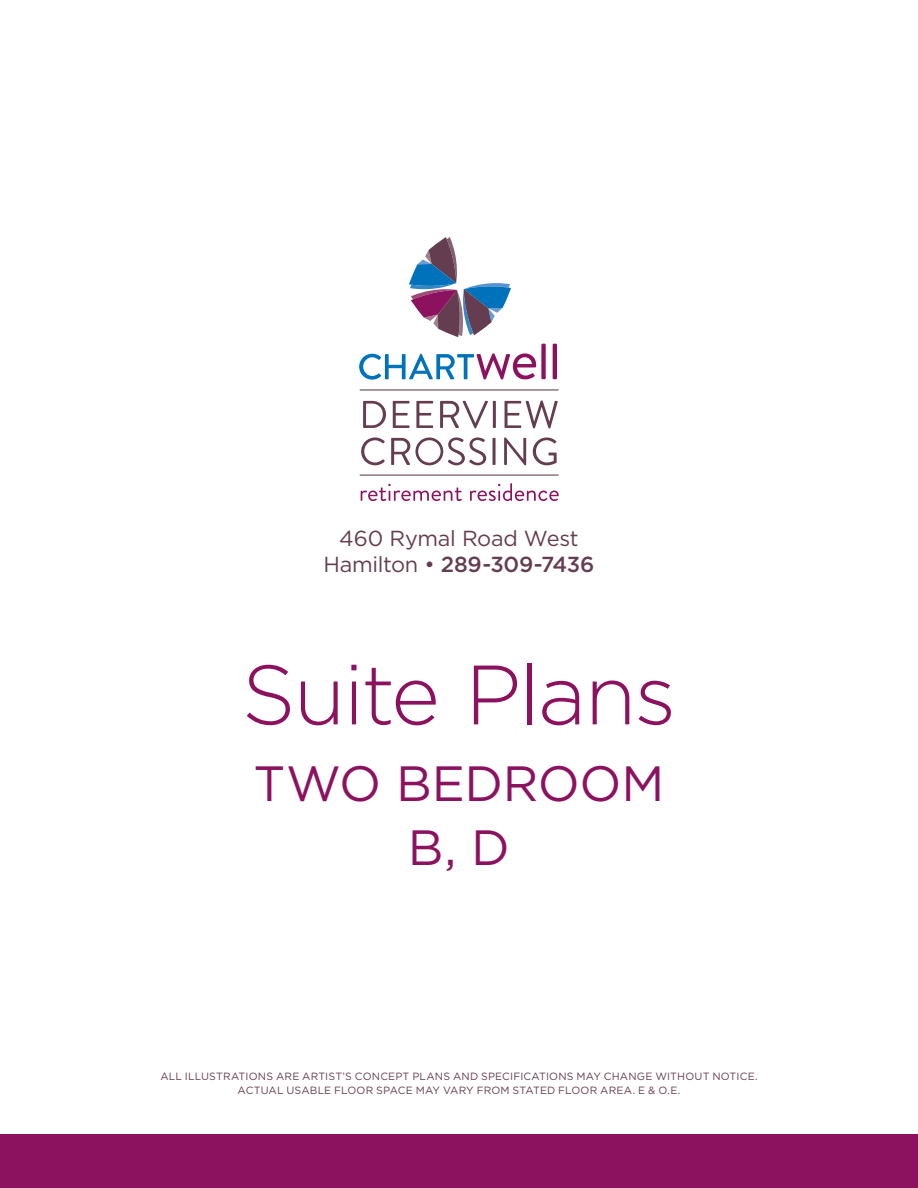
<style>
.page{position:relative;width:918px;height:1188px;background:#fff}
.page>*{position:absolute;margin:0;border:0;box-sizing:border-box;transform-origin:0 0}
.t1{font:300 84px "Gotham HTF";letter-spacing:-.025em;color:#8c1260}
.t2{font:49.5px/64.5px "Gotham HTF";letter-spacing:-.005em;color:#8c1260;text-align:center}
.t3{font:21.75px/25.5px "Gotham HTF";letter-spacing:-.01em;color:#653d51;text-align:center}
.t4{font:10.5px/13.5px "Gotham HTF";letter-spacing:.015em;color:#653d51;text-align:center}
.s1{font-weight:500}
</style>
<div class="page">
<div style="left:0;top:1134px;width:918px;height:54px;background:#8c1260"></div>
<svg style="left:359px;top:353px;width:177px;height:27px"></svg>
<div style="left:541px;top:344px;width:5px;height:35px;background:#8c1260"></div>
<hr style="left:553px;top:344px;width:4px;height:35px;background:#8c1260">
<svg style="left:409px;top:237px;width:102px;height:100px"></svg>
<svg style="left:361px;top:483px;width:198px;height:18px"></svg>
<svg style="left:361px;top:437px;width:196px;height:28px"></svg>
<svg style="left:363px;top:401px;width:195px;height:27px"></svg>
<svg style="left:360px;top:389px;width:199px;height:2px"></svg>
<svg style="left:360px;top:475px;width:199px;height:1px"></svg>
<h3 class="t3" style="left:324px;top:525px;width:272px">460 Rymal Road West<br>Hamilton • <span class="s1">289-309-7436</span></h3>
<h1 class="t1" style="left:242px;top:649px;width:436px">Suite Plans</h1>
<h2 class="t2" style="left:253px;top:750px;width:413px">TWO BEDROOM<br>B, D</h2>
<p class="t4" style="left:160px;top:1069px;width:599px">ALL ILLUSTRATIONS ARE ARTIST’S CONCEPT PLANS AND SPECIFICATIONS MAY CHANGE WITHOUT NOTICE.<br>ACTUAL USABLE FLOOR SPACE MAY VARY FROM STATED FLOOR AREA. E &amp; O.E.</p>
</div>
